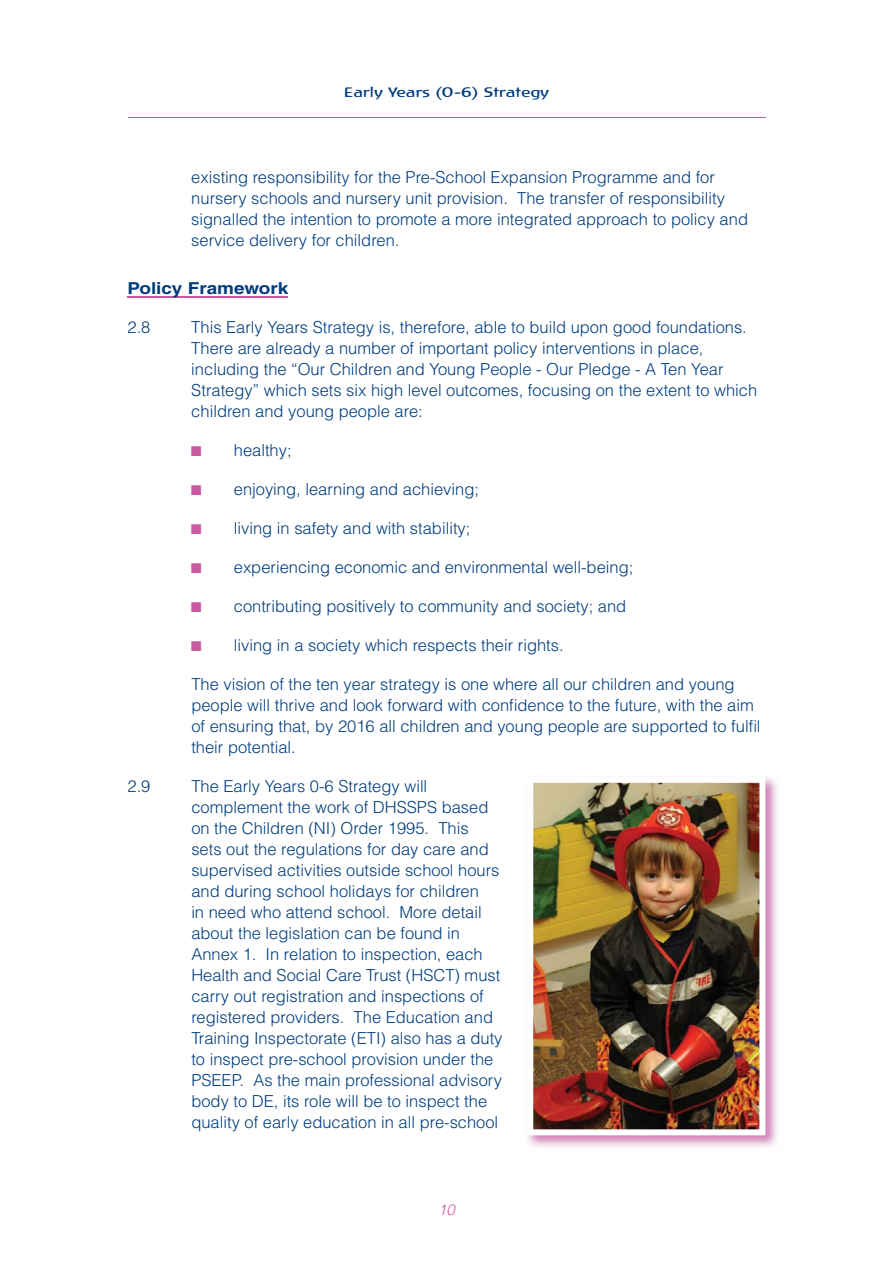
<style>
.page{position:relative;width:893px;height:1263px;background:#fff}
.page>*{position:absolute;margin:0;border:0;box-sizing:border-box;transform-origin:0 0}
.t1{font:300 16.5px/21px "Helvetica LT";color:#003d7d}
.t2{font:700 16.5px "Helvetica LT";color:#003d7d;scale:1.15 1}
.t3{font:italic 300 15px "Helvetica LT";color:#c959a1}
.t4{font:13.5px "Atlantis LT";color:#003d7d;scale:1.2 1}
</style>
<div class="page">
<hr style="left:128px;top:117px;width:637px;height:1px;background:#c959a1">
<hr style="left:128px;top:296px;width:160px;height:2px;background:#c959a1">
<img style="left:527px;top:777px;width:251px;height:370px">
<img style="left:527px;top:777px;width:238px;height:358px">
<p class="t4" style="left:344px;top:87px;width:172px">Early Years (0-6) Strategy</p>
<p class="t1" style="left:191px;top:168px;width:558px">existing responsibility for the Pre-School Expansion Programme and for nursery schools and nursery unit provision. The transfer of responsibility signalled the intention to promote a more integrated approach to policy and service delivery for children.</p>
<p class="t2" style="left:128px;top:282px;width:141px">Policy Framework</p>
<p class="t1" style="left:128px;top:317px;width:24px">2.8</p>
<p class="t1" style="left:191px;top:317px;width:567px">This Early Years Strategy is, therefore, able to build upon good foundations.<br>There are already a number of important policy interventions in place, including the “Our Children and Young People - Our Pledge - A Ten Year Strategy” which sets six high level outcomes, focusing on the extent to which children and young people are:</p>
<p class="t1" style="left:234px;top:440px;width:59px">healthy;</p>
<p class="t1" style="left:234px;top:479px;width:247px">enjoying, learning and achieving;</p>
<p class="t1" style="left:234px;top:518px;width:238px">living in safety and with stability;</p>
<p class="t1" style="left:234px;top:557px;width:401px">experiencing economic and environmental well-being;</p>
<p class="t1" style="left:234px;top:596px;width:394px">contributing positively to community and society; and</p>
<p class="t1" style="left:234px;top:635px;width:331px">living in a society which respects their rights.</p>
<p class="t1" style="left:191px;top:674px;width:571px">The vision of the ten year strategy is one where all our children and young people will thrive and look forward with confidence to the future, with the aim of ensuring that, by 2016 all children and young people are supported to fulfil their potential.</p>
<p class="t1" style="left:128px;top:776px;width:24px">2.9</p>
<p class="t1" style="left:191px;top:776px;width:313px">The Early Years 0-6 Strategy will complement the work of DHSSPS based on the Children (NI) Order 1995. This sets out the regulations for day care and supervised activities outside school hours and during school holidays for children<br>in need who attend school. More detail about the legislation can be found in Annex 1. In relation to inspection, each Health and Social Care Trust (HSCT) must carry out registration and inspections of registered providers. The Education and Training Inspectorate (ETI) also has a duty to inspect pre-school provision under the PSEEP. As the main professional advisory body to DE, its role will be to inspect the quality of early education in all pre-school</p>
<p class="t3" style="left:438px;top:1203px;width:18px">10</p>
</div>
